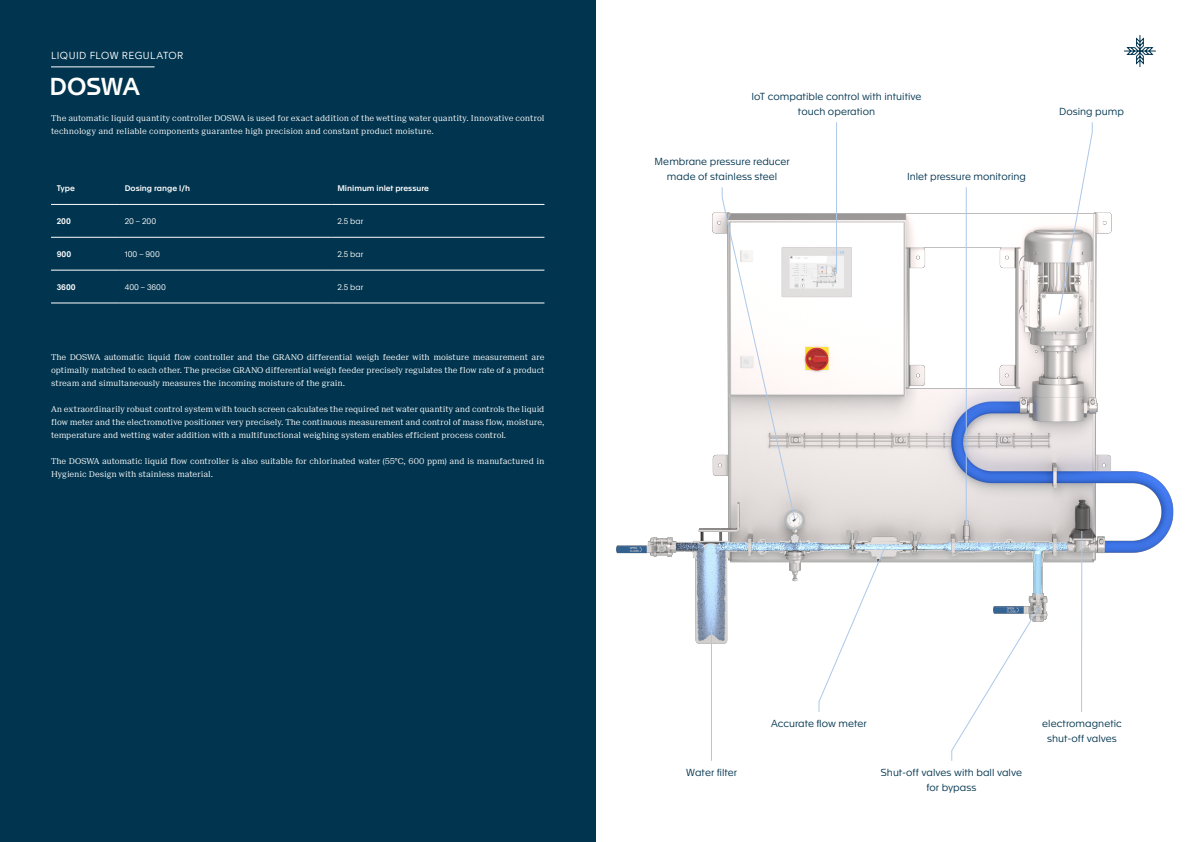
<style>
.page{position:relative;width:1191px;height:842px;background:#fff}
.page>*{position:absolute;margin:0;border:0;box-sizing:border-box;transform-origin:0 0}
.t1{font:500 24px "Apax";letter-spacing:-.005em;color:#fff}
.t2{font:300 10px/15px "Apax";color:#01344e;text-align:center}
.t3{font:300 10px "Apax";letter-spacing:.045em;color:#fff}
.t4{font:300 8px/13px "Suisse Neue";letter-spacing:.005em;color:#fff;text-align:justify}
.t5{font:500 8px "Apax";color:#fff}
.t6{font:300 8px "Apax";color:#fff}
</style>
<div class="page">
<img style="left:616px;top:187px;width:558px;height:480px">
<div style="left:0;top:0;width:595px;height:842px;background:#01344e"></div>
<hr style="left:51px;top:204px;width:68px;height:1px;background:#fff">
<hr style="left:119px;top:204px;width:213px;height:1px;background:#fff">
<hr style="left:332px;top:204px;width:212px;height:1px;background:#fff">
<hr style="left:51px;top:237px;width:68px;height:1px;background:#fff">
<hr style="left:119px;top:237px;width:213px;height:1px;background:#fff">
<hr style="left:332px;top:237px;width:212px;height:1px;background:#fff">
<hr style="left:51px;top:270px;width:68px;height:1px;background:#fff">
<hr style="left:119px;top:270px;width:213px;height:1px;background:#fff">
<hr style="left:332px;top:270px;width:212px;height:1px;background:#fff">
<hr style="left:51px;top:303px;width:68px;height:1px;background:#fff">
<hr style="left:119px;top:303px;width:213px;height:1px;background:#fff">
<hr style="left:332px;top:303px;width:212px;height:1px;background:#fff">
<hr style="left:51px;top:67px;width:104px;height:1px;background:#fff">
<svg style="left:1124px;top:35px;width:31px;height:32px"></svg>
<svg style="left:951px;top:608px;width:88px;height:153px"></svg>
<svg style="left:1081px;top:530px;width:1px;height:182px"></svg>
<svg style="left:721px;top:187px;width:74px;height:332px"></svg>
<hr style="left:836px;top:122px;width:1px;height:152px;background:#adc8e8">
<hr style="left:966px;top:187px;width:1px;height:336px;background:#adc8e8">
<svg style="left:1058px;top:122px;width:34px;height:193px"></svg>
<svg style="left:818px;top:546px;width:67px;height:166px"></svg>
<hr style="left:711px;top:630px;width:1px;height:131px;background:#adc8e8">
<p class="t3" style="left:51px;top:50px;width:134px">LIQUID FLOW REGULATOR</p>
<p class="t1" style="left:50px;top:72px;width:92px">DOSWA</p>
<p class="t4" style="left:51px;top:112px;width:495px">The automatic liquid quantity controller DOSWA is used for exact addition of the wetting water quantity. Innovative control technology and reliable components guarantee high precision and constant product moisture.</p>
<p class="t5" style="left:57px;top:184px;width:20px">Type</p>
<p class="t5" style="left:125px;top:184px;width:67px">Dosing range l/h</p>
<p class="t5" style="left:337px;top:184px;width:93px">Minimum inlet pressure</p>
<p class="t5" style="left:57px;top:217px;width:16px">200</p>
<p class="t6" style="left:125px;top:217px;width:33px">20 – 200</p>
<p class="t6" style="left:337px;top:217px;width:27px">2.5 bar</p>
<p class="t5" style="left:57px;top:249px;width:16px">900</p>
<p class="t6" style="left:125px;top:250px;width:37px">100 – 900</p>
<p class="t6" style="left:337px;top:250px;width:27px">2.5 bar</p>
<p class="t5" style="left:57px;top:282px;width:21px">3600</p>
<p class="t6" style="left:125px;top:282px;width:43px">400 – 3600</p>
<p class="t6" style="left:337px;top:282px;width:27px">2.5 bar</p>
<p class="t4" style="left:51px;top:351px;width:495px">The DOSWA automatic liquid flow controller and the GRANO differential weigh feeder with moisture measurement are optimally matched to each other. The precise GRANO differential weigh feeder precisely regulates the flow rate of a product stream and simultaneously measures the incoming moisture of the grain.</p>
<p class="t4" style="left:51px;top:403px;width:495px">An extraordinarily robust control system with touch screen calculates the required net water quantity and controls the liquid flow meter and the electromotive positioner very precisely. The continuous measurement and control of mass flow, moisture, temperature and wetting water addition with a multifunctional weighing system enables efficient process control.</p>
<p class="t4" style="left:51px;top:455px;width:495px">The DOSWA automatic liquid flow controller is also suitable for chlorinated water (55°C, 600 ppm) and is manufactured in<br>Hygienic Design with stainless material.</p>
<p class="t2" style="left:751px;top:89px;width:172px">IoT compatible control with intuitive</p>
<p class="t2" style="left:798px;top:104px;width:79px">touch operation</p>
<p class="t2" style="left:654px;top:154px;width:137px">Membrane pressure reducer made of stainless steel</p>
<p class="t2" style="left:907px;top:169px;width:120px">Inlet pressure monitoring</p>
<p class="t2" style="left:1059px;top:104px;width:66px">Dosing pump</p>
<p class="t2" style="left:686px;top:765px;width:52px">Water filter</p>
<p class="t2" style="left:771px;top:716px;width:97px">Accurate flow meter</p>
<p class="t2" style="left:881px;top:765px;width:143px">Shut-off valves with ball valve for bypass</p>
<p class="t2" style="left:1042px;top:716px;width:81px">electromagnetic</p>
<p class="t2" style="left:1047px;top:731px;width:71px">shut-off valves</p>
</div>
